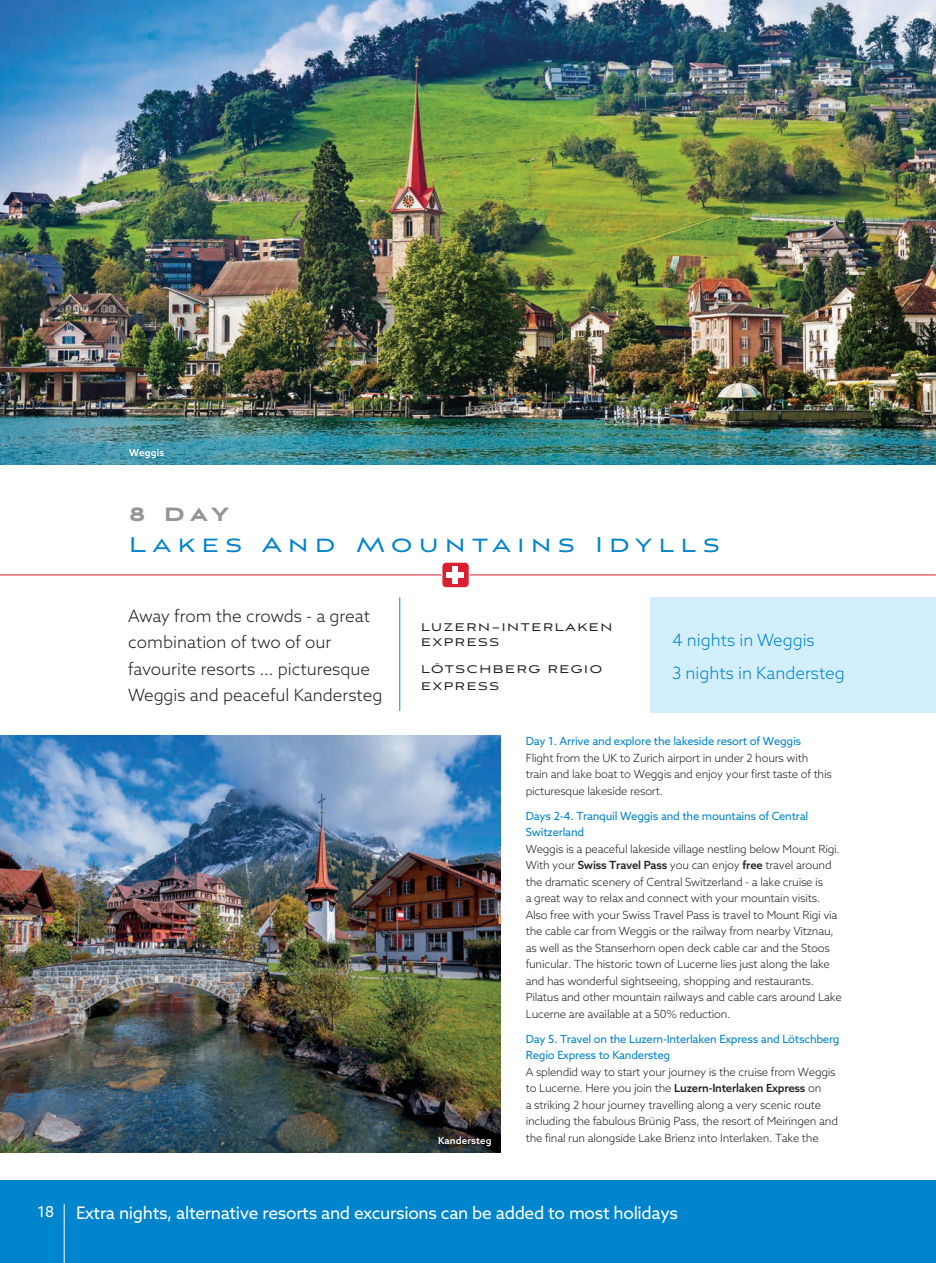
<style>
.page{position:relative;width:936px;height:1263px;background:#fff}
.page>*{position:absolute;margin:0;border:0;box-sizing:border-box;transform-origin:0 0}
.t1{font:26.55px "Aviano Sans";letter-spacing:.25em;color:#0084cb}
.t2{font:900 24px "Aviano Sans";color:#939598}
.t3{font:17.25px "Azo Sans";letter-spacing:-.02em;color:#fff}
.t4{font:300 16.95px/26.4px "Azo Sans";color:#231f20}
.t5{font:300 16.95px/32.4px "Azo Sans";color:#0084cb}
.t6{font:15px "Azo Sans";color:#fff}
.t7{font:13.8px/15px "Aviano Sans";letter-spacing:.12em;color:#231f20}
.t8{font:300 11.25px/16.5px "Azo Sans";letter-spacing:-.02em;color:#231f20}
.t9{font:11.25px/16.5px "Azo Sans";letter-spacing:-.02em;color:#0084cb}
.t10{font:500 9.75px "Azo Sans";letter-spacing:.01em;color:#fff}
.s1{font-weight:500}
</style>
<div class="page">
<img style="left:0;top:0;width:935px;height:465px">
<div style="left:0;top:1180px;width:935px;height:83px;background:#0084cb"></div>
<hr style="left:64px;top:1204px;width:1px;height:59px;background:#fff">
<div style="left:650px;top:597px;width:285px;height:116px;background:#d4effc"></div>
<hr style="left:0;top:575px;width:935px;height:1px;background:#da2030">
<div style="left:442px;top:562px;width:27px;height:26px;background:#da2030;border-radius:4px"></div>
<div style="left:441px;top:562px;width:28px;height:26px;border:1px solid #fff;border-radius:4px"></div>
<div style="left:453px;top:566px;width:5px;height:18px;background:#fff"></div>
<div style="left:447px;top:572px;width:17px;height:6px;background:#fff"></div>
<hr style="left:399px;top:597px;width:1px;height:114px;background:#0084cb">
<img style="left:0;top:735px;width:500px;height:417px">
<p class="t10" style="left:129px;top:449px;width:37px">Weggis</p>
<h2 class="t2" style="left:129px;top:499px;width:101px">8 DAY</h2>
<h1 class="t1" style="left:129px;top:527px;width:591px">Lakes And Mountains Idylls</h1>
<h3 class="t4" style="left:128px;top:604px;width:256px">Away from the crowds - a great combination of two of our favourite resorts … picturesque<br>Weggis and peaceful Kandersteg</h3>
<p class="t7" style="left:421px;top:619px;width:193px">LUZERN–INTERLAKEN<br>EXPRESS</p>
<p class="t7" style="left:421px;top:660px;width:182px;line-height:16.6px">LÖTSCHBERG REGIO<br>EXPRESS</p>
<h3 class="t5" style="left:672px;top:625px;width:174px">4 nights in Weggis<br>3 nights in Kandersteg</h3>
<p class="t10" style="left:438px;top:1136px;width:55px">Kandersteg</p>
<p class="t9" style="left:525px;top:734px;width:277px">Day 1. Arrive and explore the lakeside resort of Weggis</p>
<p class="t8" style="left:525px;top:750px;width:307px">Flight from the UK to Zurich airport in under 2 hours with train and lake boat to Weggis and enjoy your first taste of this picturesque lakeside resort.</p>
<p class="t9" style="left:525px;top:808px;width:284px">Days 2-4. Tranquil Weggis and the mountains of Central<br>Switzerland</p>
<p class="t8" style="left:525px;top:841px;width:317px">Weggis is a peaceful lakeside village nestling below Mount Rigi.<br>With your <span class="s1">Swiss Travel Pass</span> you can enjoy <span class="s1">free</span> travel around the dramatic scenery of Central Switzerland - a lake cruise is<br>a great way to relax and connect with your mountain visits.<br>Also free with your Swiss Travel Pass is travel to Mount Rigi via the cable car from Weggis or the railway from nearby Vitznau, as well as the Stanserhorn open deck cable car and the Stoos funicular. The historic town of Lucerne lies just along the lake and has wonderful sightseeing, shopping and restaurants.<br>Pilatus and other mountain railways and cable cars around Lake Lucerne are available at a 50% reduction.</p>
<p class="t9" style="left:525px;top:1031px;width:315px">Day 5. Travel on the Luzern-Interlaken Express and Lötschberg<br>Regio Express to Kandersteg</p>
<p class="t8" style="left:525px;top:1065px;width:314px">A splendid way to start your journey is the cruise from Weggis to Lucerne. Here you join the <span class="s1">Luzern-Interlaken Express</span> on<br>a striking 2 hour journey travelling along a very scenic route including the fabulous Brünig Pass, the resort of Meiringen and the final run alongside Lake Brienz into Interlaken. Take the</p>
<h3 class="t6" style="left:38px;top:1205px;width:18px">18</h3>
<h3 class="t3" style="left:76px;top:1205px;width:603px">Extra nights, alternative resorts and excursions can be added to most holidays</h3>
</div>
